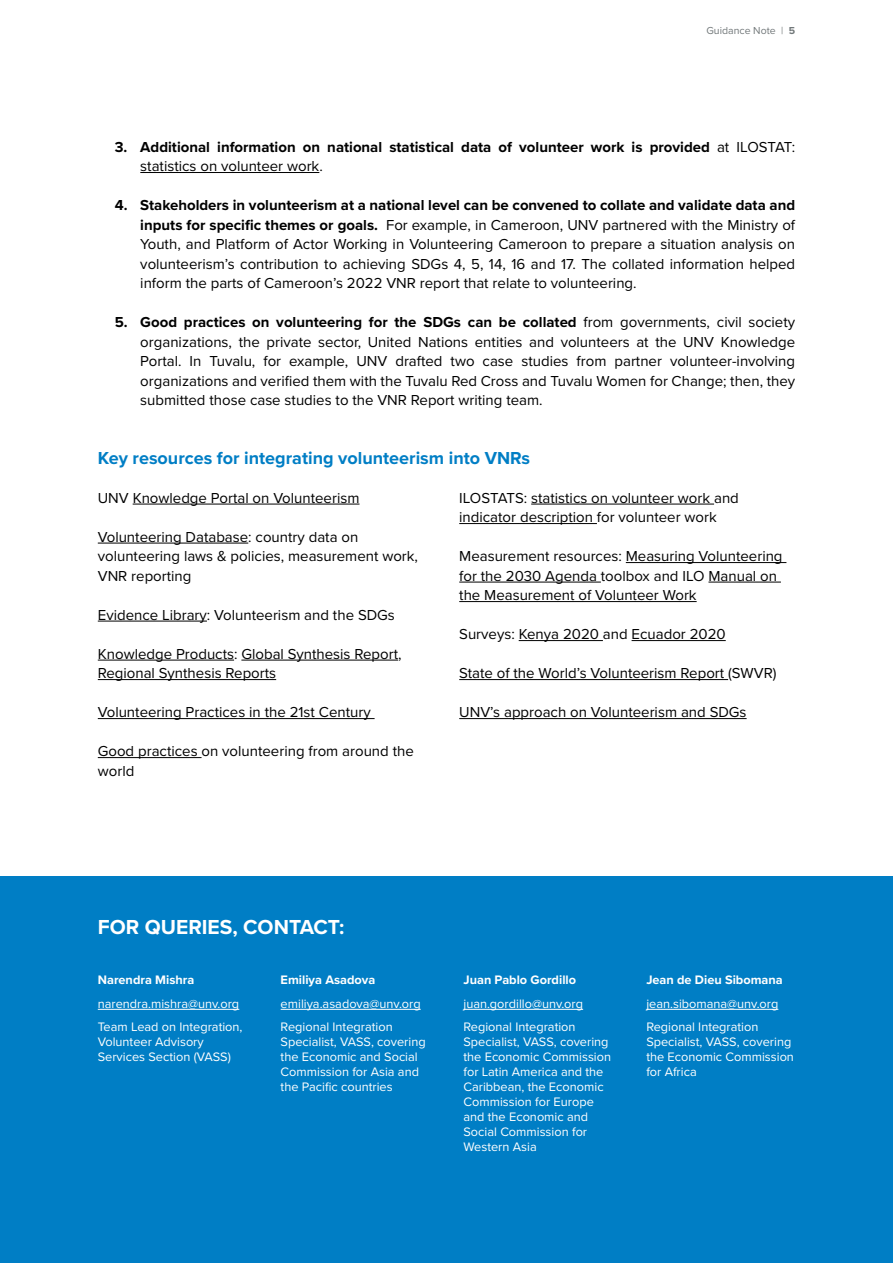
<style>
.page{position:relative;width:893px;height:1263px;background:#fff}
.page>*{position:absolute;margin:0;border:0;box-sizing:border-box;transform-origin:0 0}
.t1{font:700 21px "Proxima Nova";color:#fff}
.t2{font:700 18px "Proxima Nova";color:#007ec5}
.t3{font:15px/19.5px "Proxima Nova";color:#000}
.t4{font:700 15px/19.5px "Proxima Nova";color:#000}
.t5{font:12.75px/15px "Proxima Nova";color:#fff}
.t6{font:700 12.75px "Proxima Nova";color:#fff}
.t7{font:10.5px "Proxima Nova";color:#72787a}
.s1{font-weight:700}
.s2{font-weight:400}
</style>
<div class="page">
<hr style="left:140px;top:172px;width:179px;height:1px;background:#000">
<div style="left:0;top:876px;width:893px;height:387px;background:#007ec5"></div>
<hr style="left:98px;top:1009px;width:141px;height:1px;background:#fff">
<hr style="left:281px;top:1009px;width:140px;height:1px;background:#fff">
<hr style="left:463px;top:1009px;width:120px;height:1px;background:#fff">
<hr style="left:646px;top:1009px;width:132px;height:1px;background:#fff">
<hr style="left:133px;top:504px;width:226px;height:1px;background:#000">
<hr style="left:98px;top:543px;width:150px;height:1px;background:#000">
<hr style="left:98px;top:621px;width:109px;height:1px;background:#000">
<hr style="left:98px;top:660px;width:136px;height:1px;background:#000">
<hr style="left:241px;top:660px;width:157px;height:1px;background:#000">
<hr style="left:98px;top:679px;width:178px;height:1px;background:#000">
<hr style="left:98px;top:718px;width:277px;height:1px;background:#000">
<hr style="left:98px;top:757px;width:104px;height:1px;background:#000">
<hr style="left:531px;top:504px;width:183px;height:1px;background:#000">
<hr style="left:459px;top:523px;width:138px;height:1px;background:#000">
<hr style="left:626px;top:562px;width:160px;height:1px;background:#000">
<hr style="left:459px;top:582px;width:142px;height:1px;background:#000">
<hr style="left:708px;top:582px;width:73px;height:1px;background:#000">
<hr style="left:459px;top:601px;width:238px;height:1px;background:#000">
<hr style="left:519px;top:640px;width:84px;height:1px;background:#000">
<hr style="left:632px;top:640px;width:94px;height:1px;background:#000">
<hr style="left:459px;top:679px;width:269px;height:1px;background:#000">
<hr style="left:459px;top:718px;width:288px;height:1px;background:#000">
<p class="t7" style="left:706px;top:24px;width:90px">Guidance Note | <span class="s1">5</span></p>
<p class="t4" style="left:140px;top:137px;width:656px;text-indent:-26px">3. Additional information on national statistical data of volunteer work is provided <span class="s2">at ILOSTAT: statistics on volunteer work.</span></p>
<p class="t3" style="left:140px;top:196px;width:656px;text-align:justify;text-indent:-26px"><span class="s1">4. Stakeholders in volunteerism at a national level can be convened to collate and validate data and inputs for specific themes or goals.</span> For example, in Cameroon, UNV partnered with the Ministry of Youth, and Platform of Actor Working in Volunteering Cameroon to prepare a situation analysis on volunteerism’s contribution to achieving SDGs 4, 5, 14, 16 and 17. The collated information helped inform the parts of Cameroon’s 2022 VNR report that relate to volunteering.</p>
<p class="t3" style="left:140px;top:313px;width:656px;text-align:justify;text-indent:-26px"><span class="s1">5. Good practices on volunteering for the SDGs can be collated</span> from governments, civil society organizations, the private sector, United Nations entities and volunteers at the UNV Knowledge Portal. In Tuvalu, for example, UNV drafted two case studies from partner volunteer-involving organizations and verified them with the Tuvalu Red Cross and Tuvalu Women for Change; then, they submitted those case studies to the VNR Report writing team.</p>
<p class="t2" style="left:98px;top:447px;width:434px">Key resources for integrating volunteerism into VNRs</p>
<p class="t3" style="left:98px;top:488px;width:263px">UNV Knowledge Portal on Volunteerism</p>
<p class="t3" style="left:98px;top:527px;width:322px">Volunteering Database: country data on volunteering laws &amp; policies, measurement work,<br>VNR reporting</p>
<p class="t3" style="left:98px;top:605px;width:299px">Evidence Library: Volunteerism and the SDGs</p>
<p class="t3" style="left:98px;top:644px;width:305px">Knowledge Products: Global Synthesis Report,<br>Regional Synthesis Reports</p>
<p class="t3" style="left:98px;top:703px;width:274px">Volunteering Practices in the 21st Century</p>
<p class="t3" style="left:98px;top:742px;width:318px">Good practices on volunteering from around the world</p>
<p class="t3" style="left:459px;top:488px;width:281px">ILOSTATS: statistics on volunteer work and indicator description for volunteer work</p>
<p class="t3" style="left:459px;top:547px;width:325px">Measurement resources: Measuring Volunteering for the 2030 Agenda toolbox and ILO Manual on the Measurement of Volunteer Work</p>
<p class="t3" style="left:459px;top:625px;width:268px">Surveys: Kenya 2020 and Ecuador 2020</p>
<p class="t3" style="left:459px;top:664px;width:319px">State of the World’s Volunteerism Report (SWVR)</p>
<p class="t3" style="left:459px;top:703px;width:289px">UNV’s approach on Volunteerism and SDGs</p>
<h1 class="t1" style="left:98px;top:914px;width:248px">FOR QUERIES, CONTACT:</h1>
<p class="t6" style="left:98px;top:972px;width:98px">Narendra Mishra</p>
<p class="t5" style="left:98px;top:992px;width:146px;line-height:23.5px">narendra.mishra@unv.org<br>Team Lead on Integration,</p>
<p class="t5" style="left:98px;top:1035px;width:135px">Volunteer Advisory<br>Services Section (VASS)</p>
<p class="t6" style="left:281px;top:972px;width:96px">Emiliya Asadova</p>
<p class="t5" style="left:281px;top:992px;width:142px;line-height:23.5px">emiliya.asadova@unv.org<br>Regional Integration</p>
<p class="t5" style="left:281px;top:1035px;width:147px">Specialist, VASS, covering the Economic and Social<br>Commission for Asia and the Pacific countries</p>
<p class="t6" style="left:463px;top:972px;width:114px">Juan Pablo Gordillo</p>
<p class="t5" style="left:463px;top:992px;width:121px;line-height:23.5px">juan.gordillo@unv.org<br>Regional Integration</p>
<p class="t5" style="left:463px;top:1035px;width:149px">Specialist, VASS, covering the Economic Commission for Latin America and the<br>Caribbean, the Economic<br>Commission for Europe and the Economic and<br>Social Commission for<br>Western Asia</p>
<p class="t6" style="left:646px;top:972px;width:138px">Jean de Dieu Sibomana</p>
<p class="t5" style="left:646px;top:992px;width:134px;line-height:23.5px">jean.sibomana@unv.org<br>Regional Integration</p>
<p class="t5" style="left:646px;top:1035px;width:149px">Specialist, VASS, covering the Economic Commission for Africa</p>
</div>
